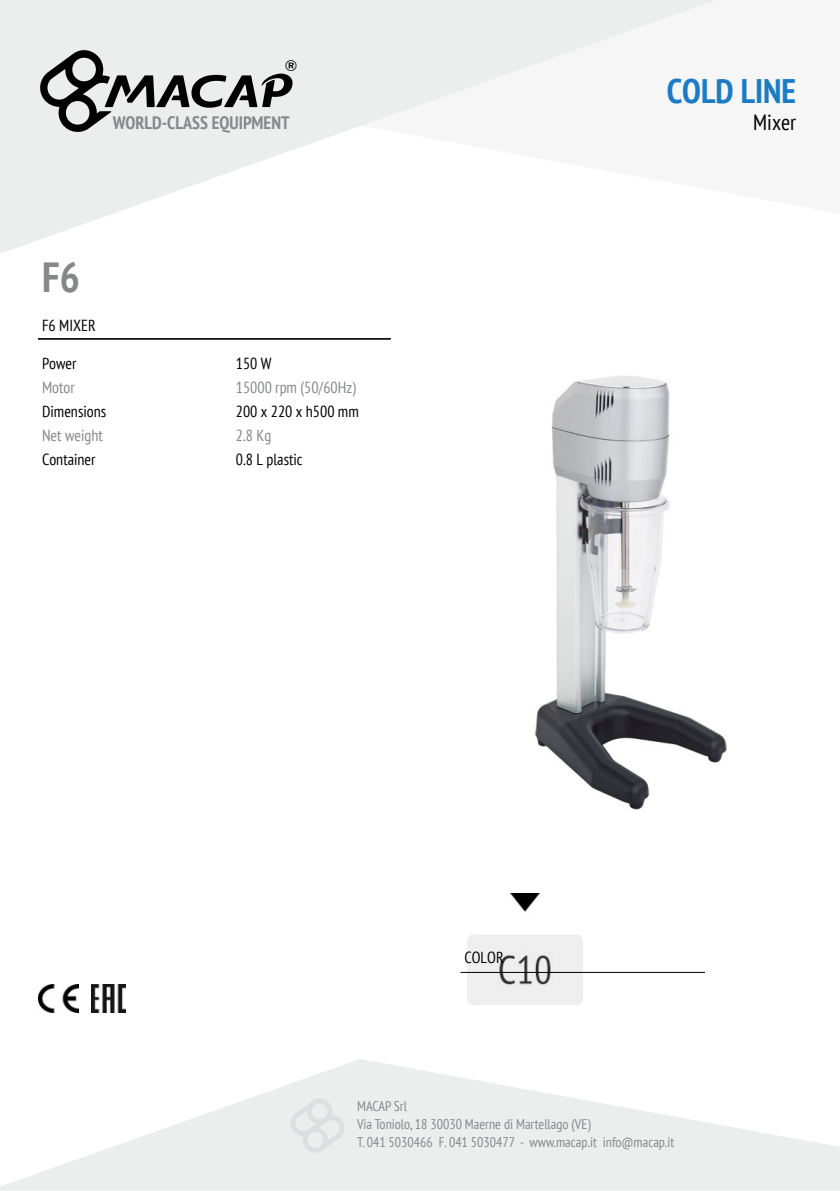
<style>
.page{position:relative;width:840px;height:1191px;background:#fff}
.page>*{position:absolute;margin:0;border:0;box-sizing:border-box;transform-origin:0 0}
.t1{font:700 condensed 42px "PT Sans";color:#868788}
.t2{font:700 condensed 34px "PT Sans";color:#1c7bc5}
.t3{font:condensed 22px "PT Sans";color:#000}
.t4{font:700 condensed 18px "PT Sans";color:#87888a}
.t5{font:condensed 16px "PT Sans";color:#000}
.t6{font:condensed 16px "PT Sans";color:#868788}
.t7{font:600 15.2px "Avant Garde IT Cby BT";color:#000}
.t8{font:condensed 14px "PT Sans";color:#87888a}
</style>
<div class="page">
<svg style="left:0;top:0;width:715px;height:253px"></svg>
<svg style="left:0;top:1059px;width:839px;height:131px;fill:#eceded"></svg>
<svg style="left:38px;top:47px;width:254px;height:87px;background:#b7b8b8"></svg>
<svg style="left:289px;top:1096px;width:57px;height:58px;background:#e7e8e8"></svg>
<img style="left:38px;top:984px;width:40px;height:29px">
<img style="left:92px;top:984px;width:33px;height:29px">
<hr style="left:38px;top:339px;width:352px;height:1px;background:#000">
<hr style="left:38px;top:338px;width:352px;height:1px;background:#000">
<img style="left:534px;top:375px;width:193px;height:435px">
<img style="left:467px;top:893px;width:115px;height:112px">
<hr style="left:460px;top:972px;width:244px;height:1px;background:#000">
<p class="t7" style="left:285px;top:56px;width:14px">®</p>
<p class="t4" style="left:113px;top:110px;width:178px">WORLD-CLASS EQUIPMENT</p>
<h1 class="t1" style="left:42px;top:250px;width:39px">F6</h1>
<p class="t5" style="left:42px;top:314px;width:55px">F6 MIXER</p>
<p class="t5" style="left:42px;top:352px;width:36px">Power</p>
<p class="t5" style="left:236px;top:352px;width:37px">150 W</p>
<p class="t6" style="left:42px;top:376px;width:34px">Motor</p>
<p class="t6" style="left:236px;top:376px;width:121px">15000 rpm (50/60Hz)</p>
<p class="t5" style="left:42px;top:400px;width:66px">Dimensions</p>
<p class="t5" style="left:236px;top:400px;width:124px">200 x 220 x h500 mm</p>
<p class="t6" style="left:42px;top:424px;width:62px">Net weight</p>
<p class="t6" style="left:236px;top:424px;width:37px">2.8 Kg</p>
<p class="t5" style="left:42px;top:448px;width:55px">Container</p>
<p class="t5" style="left:236px;top:448px;width:68px">0.8 L plastic</p>
<h2 class="t2" style="left:666px;top:69px;width:131px">COLD LINE</h2>
<h3 class="t3" style="left:752px;top:107px;width:44px">Mixer</h3>
<p class="t5" style="left:464px;top:946px;width:41px">COLOR</p>
<p class="t8" style="left:357px;top:1096px;width:51px">MACAP Srl</p>
<p class="t8" style="left:357px;top:1114px;width:235px">Via Toniolo, 18 30030 Maerne di Martellago (VE)</p>
<p class="t8" style="left:357px;top:1132px;width:318px">T. 041 5030466 F. 041 5030477 - www.macap.it info@macap.it</p>
</div>
